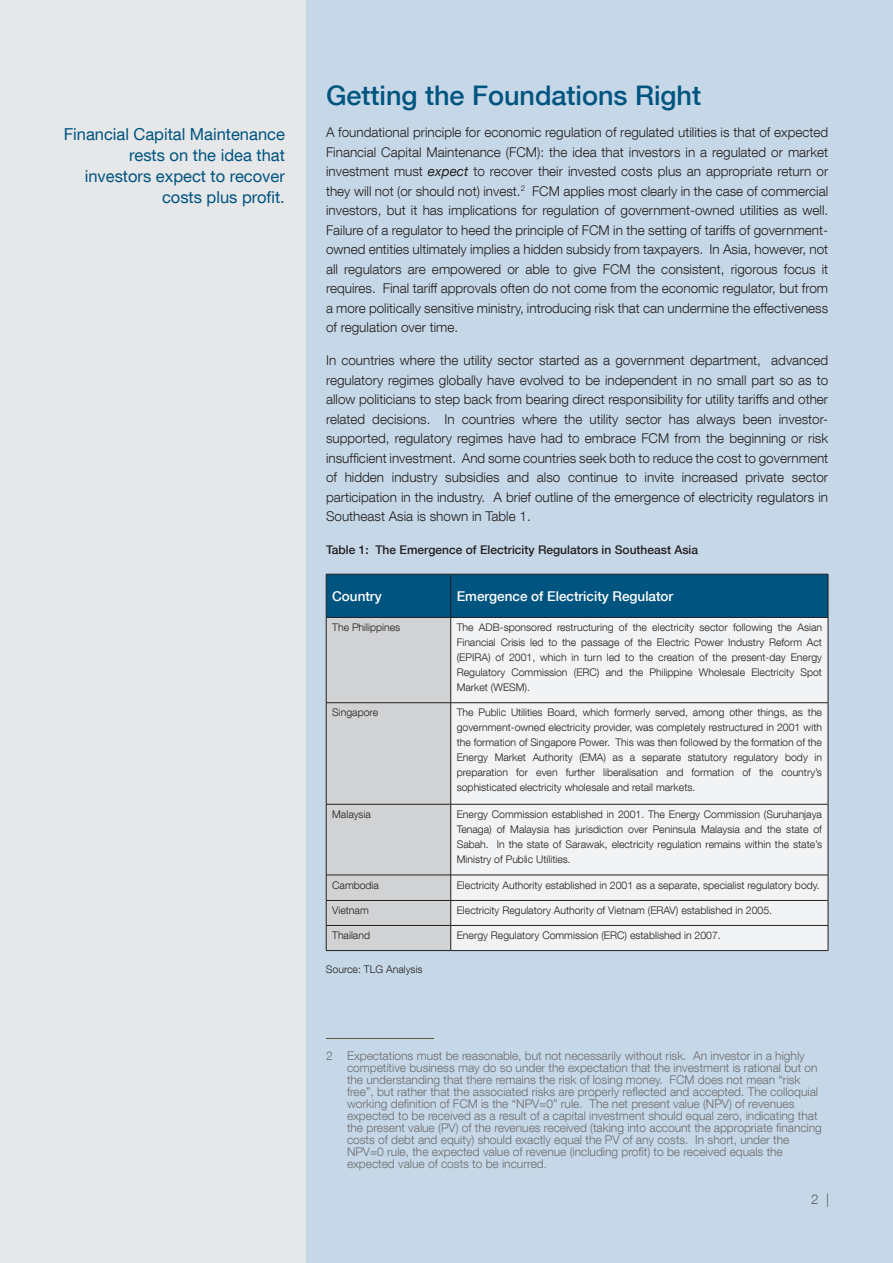
<style>
.page{position:relative;width:893px;height:1263px;background:#fff}
.page>*{position:absolute;margin:0;border:0;box-sizing:border-box;transform-origin:0 0}
.t1{font:500 27px "Helvetica Neue LT Com";color:#005480}
.t2{font:16.5px/21px "Helvetica Neue LT Com";color:#005480;text-align:right}
.t3{font:300 13.5px/19.5px "Helvetica Neue LT Com";color:#231f20;text-align:justify}
.t4{font:500 13.5px "Helvetica Neue LT Com";color:#fff}
.t5{font:300 13.5px "Helvetica Neue LT Com";color:#57585a}
.t6{font:300 12px/12px "Helvetica Neue LT Com";color:#6c6d70}
.t7{font:500 12px "Helvetica Neue LT Com";color:#231f20}
.t8{font:300 10.5px/15px "Helvetica Neue LT Com";color:#231f20;text-align:justify}
.s1{font-weight:400;font-style:italic}
</style>
<div class="page">
<div style="left:305px;top:0;width:588px;height:1263px;background:#c6d8e7"></div>
<hr style="left:451px;top:950px;width:377px;height:1px;background:#231f20">
<svg style="left:326px;top:574px;width:503px;height:376px;background:#cbd5db"></svg>
<hr style="left:326px;top:950px;width:125px;height:1px;background:#231f20">
<hr style="left:326px;top:1038px;width:108px;height:1px;background:#615a3b">
<div style="left:0;top:0;width:305px;height:1263px;background:#e6e7e9"></div>
<p class="t2" style="left:64px;top:123px;width:223px">Financial Capital Maintenance rests on the idea that investors expect to recover costs plus profit.</p>
<h1 class="t1" style="left:326px;top:79px;width:377px">Getting the Foundations Right</h1>
<p class="t3" style="left:326px;top:123px;width:504px">A foundational principle for economic regulation of regulated utilities is that of expected Financial Capital Maintenance (FCM): the idea that investors in a regulated or market investment must <span class="s1">expect</span> to recover their invested costs plus an appropriate return or they will not (or should not) invest.<sup>2</sup> FCM applies most clearly in the case of commercial investors, but it has implications for regulation of government-owned utilities as well.<br>Failure of a regulator to heed the principle of FCM in the setting of tariffs of government&shy;owned entities ultimately implies a hidden subsidy from taxpayers. In Asia, however, not all regulators are empowered or able to give FCM the consistent, rigorous focus it requires. Final tariff approvals often do not come from the economic regulator, but from a more politically sensitive ministry, introducing risk that can undermine the effectiveness of regulation over time.</p>
<p class="t3" style="left:326px;top:351px;width:504px">In countries where the utility sector started as a government department, advanced regulatory regimes globally have evolved to be independent in no small part so as to allow politicians to step back from bearing direct responsibility for utility tariffs and other related decisions. In countries where the utility sector has always been investor&shy;supported, regulatory regimes have had to embrace FCM from the beginning or risk insufficient investment. And some countries seek both to reduce the cost to government of hidden industry subsidies and also continue to invite increased private sector participation in the industry. A brief outline of the emergence of electricity regulators in Southeast Asia is shown in Table 1.</p>
<p class="t7" style="left:326px;top:543px;width:374px">Table 1: The Emergence of Electricity Regulators in Southeast Asia</p>
<p class="t4" style="left:332px;top:588px;width:51px">Country</p>
<p class="t4" style="left:457px;top:588px;width:218px">Emergence of Electricity Regulator</p>
<p class="t8" style="left:332px;top:619px;width:70px">The Philippines</p>
<p class="t8" style="left:457px;top:619px;width:367px">The ADB-sponsored restructuring of the electricity sector following the Asian Financial Crisis led to the passage of the Electric Power Industry Reform Act (EPIRA) of 2001, which in turn led to the creation of the present-day Energy Regulatory Commission (ERC) and the Philippine Wholesale Electricity Spot Market (WESM).</p>
<p class="t8" style="left:332px;top:705px;width:47px">Singapore</p>
<p class="t8" style="left:457px;top:705px;width:367px">The Public Utilities Board, which formerly served, among other things, as the government-owned electricity provider, was completely restructured in 2001 with the formation of Singapore Power. This was then followed by the formation of the Energy Market Authority (EMA) as a separate statutory regulatory body in preparation for even further liberalisation and formation of the country’s sophisticated electricity wholesale and retail markets.</p>
<p class="t8" style="left:332px;top:806px;width:40px">Malaysia</p>
<p class="t8" style="left:457px;top:806px;width:367px">Energy Commission established in 2001. The Energy Commission (Suruhanjaya Tenaga) of Malaysia has jurisdiction over Peninsula Malaysia and the state of Sabah. In the state of Sarawak, electricity regulation remains within the state’s Ministry of Public Utilities.</p>
<p class="t8" style="left:332px;top:877px;width:48px">Cambodia</p>
<p class="t8" style="left:457px;top:877px;width:364px">Electricity Authority established in 2001 as a separate, specialist regulatory body.</p>
<p class="t8" style="left:332px;top:902px;width:38px">Vietnam</p>
<p class="t8" style="left:457px;top:902px;width:317px">Electricity Regulatory Authority of Vietnam (ERAV) established in 2005.</p>
<p class="t8" style="left:332px;top:927px;width:39px">Thailand</p>
<p class="t8" style="left:457px;top:927px;width:266px">Energy Regulatory Commission (ERC) established in 2007.</p>
<p class="t8" style="left:326px;top:962px;width:98px">Source: TLG Analysis</p>
<p class="t6" style="left:347px;top:1049px;width:476px;text-indent:-21px">2 Expectations must be reasonable, but not necessarily without risk. An investor in a highly competitive business may do so under the expectation that the investment is rational but on the understanding that there remains the risk of losing money. FCM does not mean “risk free”, but rather that the associated risks are properly reflected and accepted. The colloquial working definition of FCM is the “NPV=0” rule. The net present value (NPV) of revenues expected to be received as a result of a capital investment should equal zero, indicating that the present value (PV) of the revenues received (taking into account the appropriate financing costs of debt and equity) should exactly equal the PV of any costs. In short, under the NPV=0 rule, the expected value of revenue (including profit) to be received equals the expected value of costs to be incurred.</p>
<p class="t5" style="left:811px;top:1191px;width:20px">2 |</p>
</div>
